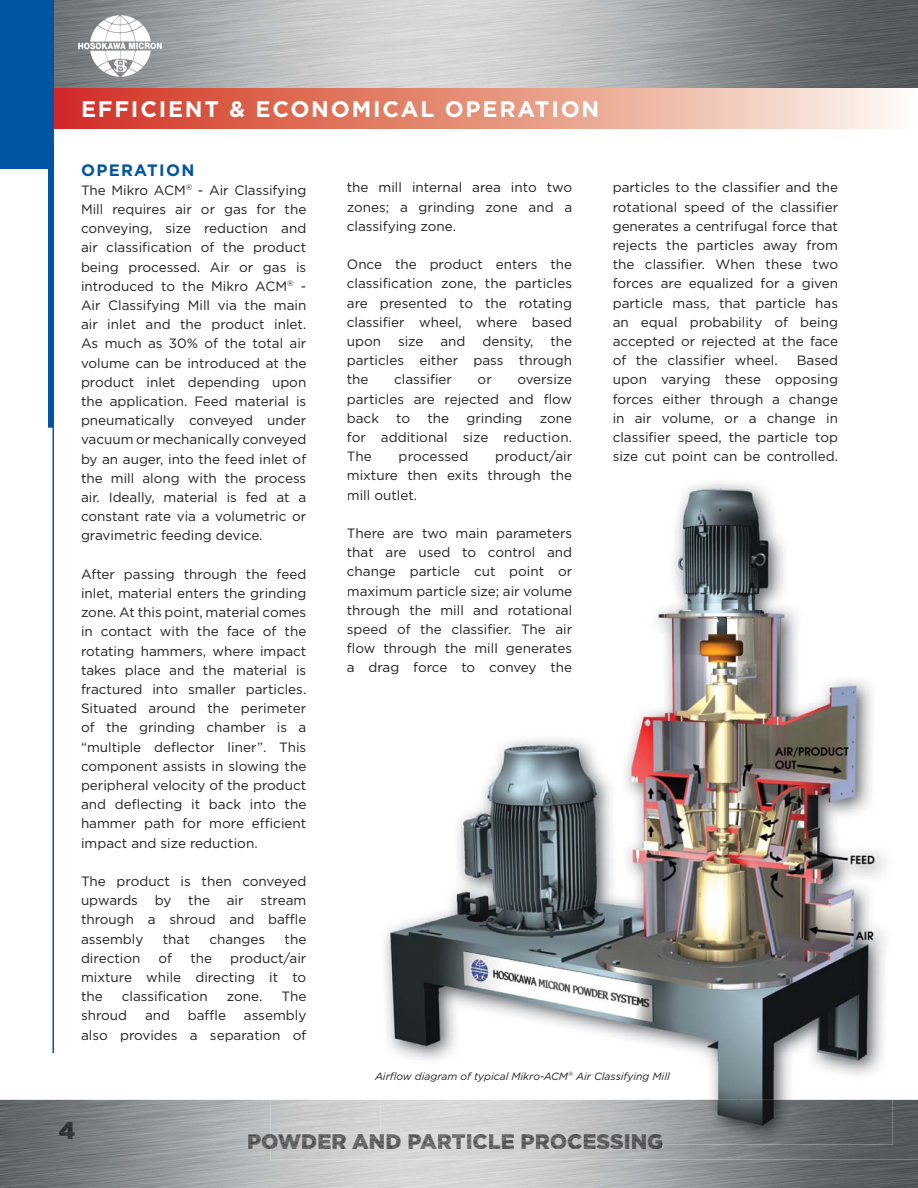
<style>
.page{position:relative;width:918px;height:1188px;background:#fff}
.page>*{position:absolute;margin:0;border:0;box-sizing:border-box;transform-origin:0 0}
.t1{font:900 24px "Gotham";color:#1b1f21}
.t2{font:700 22.5px "Gotham";letter-spacing:.08em;color:#fff}
.t3{font:900 21px "Gotham";color:#434547}
.t4{font:700 16.5px "Gotham";letter-spacing:.08em;color:#0054a4}
.t5{font:13.5px/19.2px "Gotham";color:#231f20}
.t6{font:italic 10.5px "Gotham";letter-spacing:-.005em;color:#231f20}
.s1{color:#4b4d4e}
.s2{color:#4f5051}
.s3{color:#4c4d4f}
.s4{color:#505153}
.s5{color:#505253}
.s6{color:#545556}
.s7{color:#515354}
.s8{color:#565758}
.s9{color:#565759}
.s10{color:#555657}
.s11{color:#535456}
.s12{color:#535556}
.s13{color:#515254}
.s14{color:#4d4e4f}
.s15{color:#4c4d4e}
.s16{color:#4b4c4d}
.s17{color:#4b4c4e}
.s18{color:#4a4c4d}
.s19{color:#464849}
.s20{color:#454749}
</style>
<div class="page">
<img style="left:0;top:1100px;width:918px;height:88px">
<img style="left:54px;top:0;width:864px;height:88px">
<div style="left:0;top:0;width:54px;height:168px;background:#0054a4"></div>
<hr style="left:52px;top:0;width:2px;height:1053px;background:#0054a4">
<div style="left:48px;top:0;width:6px;height:428px;background:#0054a4"></div>
<img style="left:59px;top:1122px;width:16px;height:17px">
<img style="left:71px;top:10px;width:95px;height:71px">
<img style="left:248px;top:1134px;width:22px;height:15px">
<svg style="left:54px;top:88px;width:844px;height:41px;background:#e5907e"></svg>
<img style="left:271px;top:530px;width:621px;height:570px">
<img style="left:676px;top:482px;width:99px;height:48px">
<img style="left:270px;top:1100px;width:648px;height:60px">
<img style="left:271px;top:569px;width:35px;height:12px">
<img style="left:271px;top:588px;width:35px;height:12px">
<img style="left:271px;top:607px;width:35px;height:12px">
<img style="left:271px;top:627px;width:35px;height:10px">
<img style="left:271px;top:646px;width:35px;height:12px">
<img style="left:271px;top:665px;width:35px;height:12px">
<img style="left:271px;top:684px;width:35px;height:12px">
<img style="left:271px;top:703px;width:35px;height:12px">
<img style="left:271px;top:723px;width:35px;height:12px">
<img style="left:271px;top:742px;width:35px;height:12px">
<img style="left:271px;top:761px;width:35px;height:12px">
<img style="left:271px;top:780px;width:35px;height:12px">
<img style="left:271px;top:799px;width:35px;height:12px">
<img style="left:271px;top:819px;width:35px;height:12px">
<img style="left:271px;top:876px;width:35px;height:12px">
<img style="left:271px;top:895px;width:35px;height:12px">
<img style="left:271px;top:915px;width:35px;height:12px">
<img style="left:271px;top:934px;width:35px;height:12px">
<img style="left:271px;top:952px;width:35px;height:13px">
<img style="left:271px;top:972px;width:35px;height:12px">
<img style="left:271px;top:991px;width:35px;height:10px">
<img style="left:271px;top:1011px;width:35px;height:12px">
<img style="left:271px;top:1030px;width:35px;height:12px">
<img style="left:348px;top:530px;width:224px;height:10px">
<img style="left:347px;top:547px;width:224px;height:10px">
<img style="left:348px;top:567px;width:224px;height:12px">
<img style="left:348px;top:586px;width:224px;height:12px">
<img style="left:347px;top:605px;width:225px;height:12px">
<img style="left:347px;top:624px;width:225px;height:12px">
<img style="left:347px;top:643px;width:225px;height:12px">
<img style="left:347px;top:663px;width:225px;height:12px">
<img style="left:380px;top:1100px;width:513px;height:45px">
<img style="left:380px;top:1134px;width:282px;height:11px">
<h2 class="t2" style="left:81px;top:96px;width:520px">EFFICIENT &amp; ECONOMICAL OPERATION</h2>
<p class="t4" style="left:81px;top:160px;width:115px">OPERATION</p>
<p class="t5" style="left:81px;top:180px;width:227px">The Mikro ACM<sup>®</sup> - Air Classifying<br>Mill requires air or gas for the conveying, size reduction and air classification of the product being processed. Air or gas is introduced to the Mikro ACM<sup>®</sup> -<br>Air Classifying Mill via the main air inlet and the product inlet.<br>As much as 30% of the total air volume can be introduced at the product inlet depending upon the application. Feed material is pneumatically conveyed under vacuum or mechanically conveyed by an auger, into the feed inlet of the mill along with the process air. Ideally, material is fed constant rate via a volumetric or gravimetric feeding device.</p>
<p class="t5" style="left:81px;top:564px;width:227px">After passing through the<br>inlet, material enters the grinding zone. At this point, material comes in contact with the face rotating hammers, where impact takes place and the material is fractured into smaller particles.<br>Situated around the perimeter of the grinding chamber “multiple deflector liner”. component assists in slowing the peripheral velocity of the product and deflecting it back into the hammer path for more efficient impact and size reduction.</p>
<p class="t5" style="left:81px;top:871px;width:227px">The product is then conveyed upwards by the air stream through a shroud and assembly</p>
<p class="t5" style="left:276px;top:487px;width:31px">at a</p>
<p class="t5" style="left:277px;top:564px;width:31px">feed</p>
<p class="t5" style="left:263px;top:622px;width:45px">of the</p>
<p class="t5" style="left:277px;top:718px;width:31px">is a<br>This</p>
<p class="t5" style="left:268px;top:910px;width:40px;text-align:right">baffle the</p>
<p class="t5" style="left:269px;top:967px;width:39px;text-align:right">it to<br>The</p>
<p class="t5" style="left:163px;top:929px;width:29px">that</p>
<p class="t5" style="left:209px;top:929px;width:57px">changes</p>
<p class="t5" style="left:81px;top:948px;width:227px;text-indent:149px">product/air mixture while directing<br>the</p>
<p class="t5" style="left:81px;top:948px;width:61px">direction</p>
<p class="t5" style="left:159px;top:948px;width:15px">of</p>
<p class="t5" style="left:190px;top:948px;width:23px">the</p>
<p class="t5" style="left:122px;top:987px;width:87px">classification</p>
<p class="t5" style="left:227px;top:987px;width:37px">zone.</p>
<p class="t5" style="left:81px;top:1006px;width:48px">shroud</p>
<p class="t5" style="left:145px;top:1006px;width:27px">and</p>
<p class="t5" style="left:188px;top:1006px;width:40px">baffle</p>
<p class="t5" style="left:81px;top:1006px;width:227px;text-align:right">assembly<br>also provides a separation of</p>
<p class="t5" style="left:347px;top:178px;width:227px;text-align:justify">the mill internal area into two zones; a grinding zone and a classifying zone.</p>
<p class="t5" style="left:347px;top:255px;width:227px;text-align:justify">Once the product enters the classification zone, the particles are presented to the rotating classifier wheel, where based upon size</p>
<p class="t5" style="left:347px;top:331px;width:227px;text-align:justify;text-indent:204px">the particles either pass through the</p>
<p class="t5" style="left:440px;top:331px;width:27px">and</p>
<p class="t5" style="left:482px;top:331px;width:53px">density,</p>
<p class="t5" style="left:394px;top:370px;width:59px">classifier</p>
<p class="t5" style="left:478px;top:370px;width:16px">or</p>
<p class="t5" style="left:347px;top:370px;width:227px;text-align:justify;text-indent:170px">oversize particles are rejected and flow back</p>
<p class="t5" style="left:396px;top:408px;width:15px">to</p>
<p class="t5" style="left:428px;top:408px;width:23px">the</p>
<p class="t5" style="left:467px;top:408px;width:58px">grinding</p>
<p class="t5" style="left:347px;top:408px;width:227px;text-align:justify;text-indent:193px">zone for additional size reduction.<br>The</p>
<p class="t5" style="left:399px;top:447px;width:71px">processed</p>
<p class="t5" style="left:495px;top:447px;width:79px">product/air</p>
<p class="t5" style="left:347px;top:466px;width:227px">mixture then exits through the mill outlet.</p>
<p class="t5" style="left:347px;top:523px;width:227px">There are two main parameters that<br>change particle cut point or maximum particle size; air volume through the mill and rotational speed of the classifier. The air flow<br>a drag force to convey the</p>
<p class="t5" style="left:386px;top:543px;width:188px">are used to control and</p>
<p class="t5" style="left:383px;top:639px;width:190px">through the mill generates</p>
<p class="t5" style="left:613px;top:178px;width:227px;text-align:justify">particles to the classifier and the rotational speed of the classifier generates a centrifugal force that rejects the particles away from the classifier. When these two forces are equalized for a given particle mass, that particle has an equal probability of being accepted or rejected at the face of the classifier wheel.</p>
<p class="t5" style="left:613px;top:351px;width:227px;text-align:justify;text-indent:184px">Based upon varying these opposing forces either through a change in air volume, or a change in classifier speed, the particle top size cut point can be controlled.</p>
<h1 class="t1" style="left:59px;top:1117px;width:18px">4</h1>
<p class="t6" style="left:375px;top:1070px;width:296px">Airflow diagram of typical Mikro-ACM<sup>®</sup> Air Classifying Mill</p>
<h3 class="t3" style="left:247px;top:1129px;width:418px">PO<span class="s1">W</span><span class="s2">D</span><span class="s3">E</span><span class="s4">R</span> <span class="s5">A</span><span class="s6">N</span><span class="s7">D</span> <span class="s8">P</span><span class="s9">A</span><span class="s10">R</span><span class="s9">T</span><span class="s11">I</span><span class="s8">C</span><span class="s12">L</span><span class="s13">E</span> <span class="s11">P</span><span class="s4">R</span><span class="s14">O</span><span class="s15">C</span><span class="s16">E</span><span class="s17">S</span><span class="s18">S</span><span class="s19">I</span>N<span class="s20">G</span></h3>
</div>
